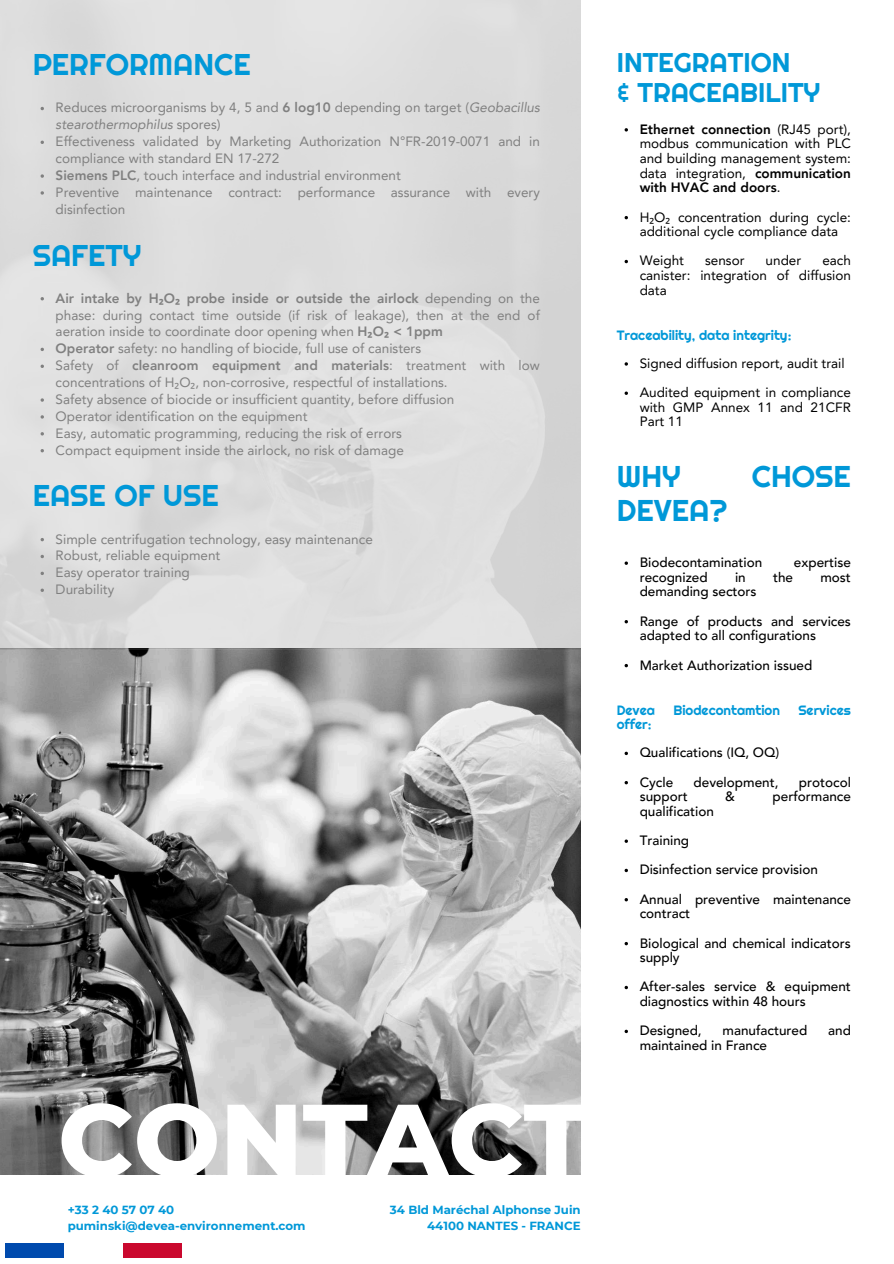
<style>
.page{position:relative;width:894px;height:1264px;background:#fff}
.page>*{position:absolute;margin:0;border:0;box-sizing:border-box;transform-origin:0 0}
.t1{font:800 102.3px "Montserrat";color:#fff}
.t2{font:30px "Righteous";color:#0098d8}
.t3{font:27px/30.3px "Righteous";color:#0098d8}
.t4{font:13.5px/16.8px "Avenir LT Pro";color:#808080}
.t5{font:500 13.5px/29.2px "Avenir LT Pro";color:#000}
.t6{font:13.5px/14.7px "Avenir LT Pro";color:#000}
.t7{font:13.5px "Righteous";color:#0098d8}
.t8{font:700 11.85px/15.8px "Montserrat";color:#0098d8;text-align:right}
.s1{font-weight:800}
.s2{font-style:italic}
.s3{font-family:"Noto Sans";font-weight:700}
.s4{font-family:"Noto Sans"}
</style>
<div class="page">
<img style="left:0;top:648px;width:580px;height:526px">
<div style="left:0;top:0;width:580px;height:648px;background:#dedede"></div>
<svg style="left:41px;top:174px;width:3px;height:4px"></svg>
<svg style="left:41px;top:191px;width:3px;height:4px"></svg>
<svg style="left:41px;top:398px;width:3px;height:4px"></svg>
<svg style="left:41px;top:571px;width:3px;height:4px"></svg>
<svg style="left:41px;top:588px;width:3px;height:4px"></svg>
<div style="left:123px;top:1243px;width:59px;height:15px;background:#ca082e"></div>
<div style="left:5px;top:1243px;width:59px;height:15px;background:#004aad"></div>
<h2 class="t2" style="left:33px;top:46px;width:219px">PERFORMANCE</h2>
<p class="t4" style="left:56px;top:101px;width:485px">Reduces microorganisms by 4, 5 and <span class="s1">6 log10</span> depending on target (<span class="s2">Geobacillus stearothermophilus</span> spores)<br>Effectiveness validated by Marketing Authorization N°FR-2019-0071 and in compliance with standard EN 17-272<br><span class="s1">Siemens PLC</span>, touch interface and industrial environment<br>Preventive maintenance contract: performance assurance with every disinfection</p>
<h2 class="t2" style="left:33px;top:236px;width:110px">SAFETY</h2>
<p class="t4" style="left:56px;top:291px;width:485px"><span class="s1">Air intake by H</span><span class="s3">₂</span><span class="s1">O</span><span class="s3">₂</span> <span class="s1">probe inside or outside the airlock</span> depending on the phase: during contact time outside (if risk of leakage), then at the end of aeration inside to coordinate door opening when <span class="s1">H</span><span class="s3">₂</span><span class="s1">O</span><span class="s3">₂</span> <span class="s1">&lt; 1ppm<br>Operator</span> safety: no handling of biocide, full use of canisters<br>Safety of <span class="s1">cleanroom equipment and materials</span>: treatment with low concentrations of H<span class="s4">₂</span>O<span class="s4">₂</span>, non-corrosive, respectful of installations.<br>Safety absence of biocide or insufficient quantity, before diffusion<br>Operator identification on the equipment<br>Easy, automatic programming, reducing the risk of errors<br>Compact equipment inside the airlock, no risk of damage</p>
<h2 class="t2" style="left:33px;top:477px;width:188px">EASE OF USE</h2>
<p class="t4" style="left:56px;top:531px;width:318px">Simple centrifugation technology, easy maintenance<br>Robust, reliable equipment<br>Easy operator training<br>Durability</p>
<h1 class="t1" style="left:58px;top:1077px;width:532px">CONTACT</h1>
<p class="t8" style="left:390px;top:1201px;width:192px">34 Bld Maréchal Alphonse Juin<br>44100 NANTES - FRANCE</p>
<p class="t8" style="left:68px;top:1201px;width:239px;text-align:left">+33 2 40 57 07 40 puminski@devea-environnement.com</p>
<h3 class="t3" style="left:616px;top:47px;width:205px">INTEGRATION<br>&amp; TRACEABILITY</h3>
<p class="t6" style="left:639px;top:123px;width:213px;text-align:justify"><span class="s1">Ethernet connection</span> (RJ45 port), modbus communication with PLC and building management system: data integration, <span class="s1">communication with HVAC and doors</span>.</p>
<p class="t6" style="left:639px;top:211px;width:213px">H<span class="s4">₂</span>O<span class="s4">₂</span> concentration during cycle: additional cycle compliance data</p>
<p class="t6" style="left:639px;top:255px;width:46px">Weight</p>
<p class="t6" style="left:705px;top:255px;width:41px">sensor</p>
<p class="t6" style="left:765px;top:255px;width:37px">under</p>
<p class="t6" style="left:639px;top:255px;width:213px;text-align:justify;text-indent:183px">each canister: integration of diffusion data</p>
<p class="t7" style="left:616px;top:326px;width:176px">Traceability, data integrity:</p>
<p class="t6" style="left:639px;top:350px;width:213px;line-height:29.2px">Signed diffusion report, audit trail<br>Audited equipment in compliance</p>
<p class="t6" style="left:639px;top:401px;width:213px">with GMP Annex 11 and 21CFR<br>Part 11</p>
<h2 class="t2" style="left:616px;top:457px;width:65px">WHY</h2>
<h2 class="t2" style="left:751px;top:457px;width:101px">CHOSE</h2>
<h2 class="t2" style="left:616px;top:491px;width:112px">DEVEA?</h2>
<p class="t5" style="left:639px;top:549px;width:124px">Biodecontamination</p>
<p class="t5" style="left:793px;top:549px;width:58px">expertise</p>
<p class="t5" style="left:639px;top:563px;width:70px">recognized</p>
<p class="t5" style="left:734px;top:563px;width:12px">in</p>
<p class="t5" style="left:772px;top:563px;width:22px">the</p>
<p class="t5" style="left:820px;top:563px;width:32px">most</p>
<p class="t5" style="left:639px;top:578px;width:213px">demanding sectors<br>Range of products and services</p>
<p class="t5" style="left:639px;top:622px;width:178px">adapted to all configurations<br>Market Authorization issued</p>
<p class="t7" style="left:616px;top:701px;width:40px">Devea</p>
<p class="t7" style="left:673px;top:701px;width:108px">Biodecontamtion</p>
<p class="t7" style="left:798px;top:701px;width:54px">Services</p>
<p class="t7" style="left:616px;top:716px;width:36px">offer:</p>
<p class="t5" style="left:639px;top:739px;width:141px">Qualifications (IQ, OQ)<br>Cycle</p>
<p class="t5" style="left:693px;top:768px;width:86px">development,</p>
<p class="t5" style="left:798px;top:768px;width:54px">protocol</p>
<p class="t5" style="left:639px;top:783px;width:50px">support</p>
<p class="t5" style="left:725px;top:783px;width:11px">&amp;</p>
<p class="t5" style="left:772px;top:783px;width:80px">performance</p>
<p class="t5" style="left:639px;top:797px;width:213px">qualification<br>Training<br>Disinfection service provision<br>Annual preventive maintenance</p>
<p class="t5" style="left:639px;top:900px;width:213px">contract<br>Biological and chemical indicators</p>
<p class="t5" style="left:639px;top:944px;width:213px">supply<br>After-sales service &amp; equipment</p>
<p class="t5" style="left:639px;top:988px;width:168px">diagnostics within 48 hours<br>Designed,</p>
<p class="t5" style="left:722px;top:1017px;width:86px">manufactured</p>
<p class="t5" style="left:827px;top:1017px;width:24px">and</p>
<p class="t5" style="left:639px;top:1031px;width:129px">maintained in France</p>
</div>
